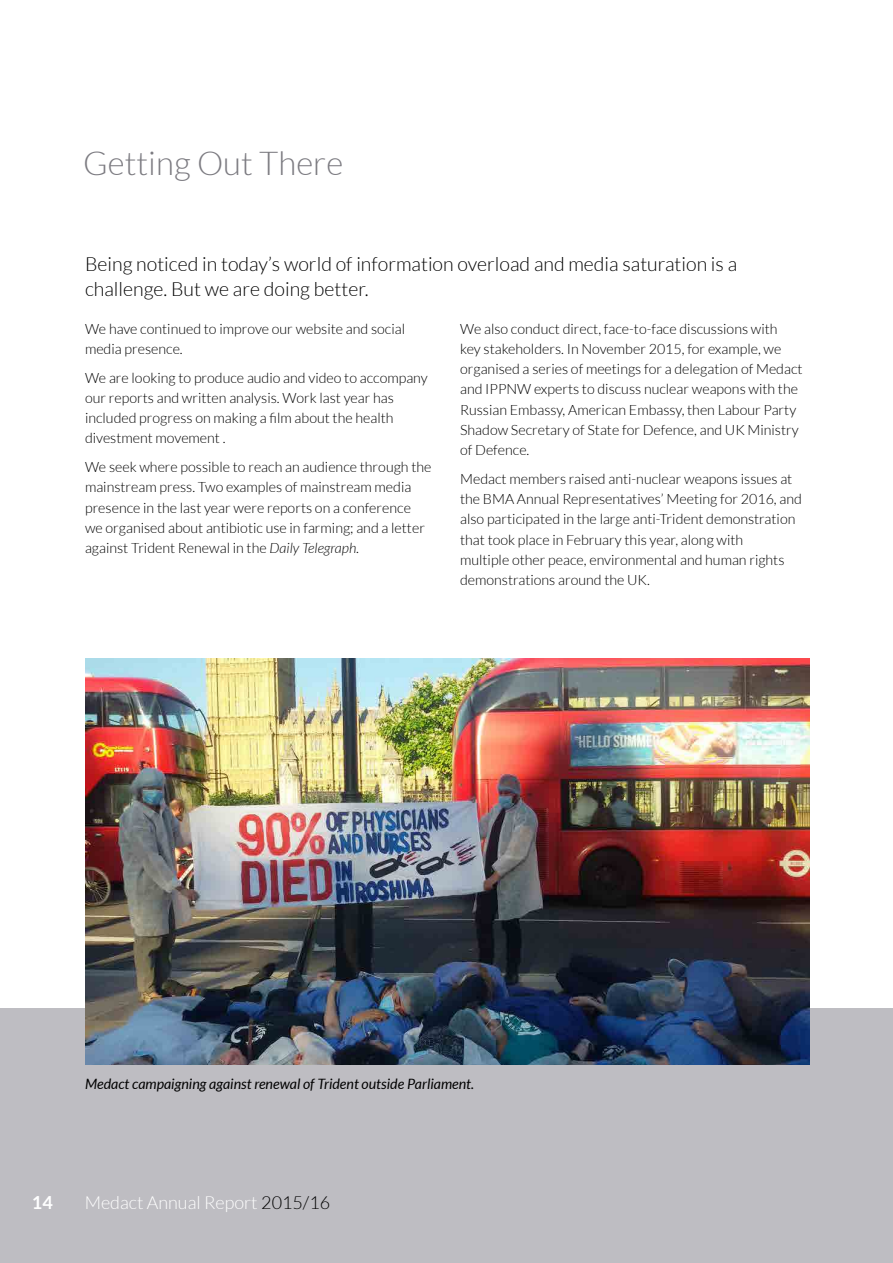
<style>
.page{position:relative;width:893px;height:1263px;background:#fff}
.page>*{position:absolute;margin:0;border:0;box-sizing:border-box;transform-origin:0 0}
.include_in_toc{font:300 33px "Lato";color:#7c7b81}
.intro_para{font:300 19.5px/25.5px "Lato";color:#000}
.t1{font:300 18px "Lato";color:#fff}
.t2{font:700 18px "Lato";color:#fff}
.body_text{font:300 14.25px/20.2px "Lato";color:#000}
.t3{font:italic 14.25px "Lato";color:#000}
.s1{font-style:italic}
.s2{color:#000}
</style>
<div class="page">
<div style="left:0;top:1008px;width:893px;height:255px;background:#bebdc2"></div>
<img style="left:85px;top:658px;width:725px;height:406px">
<p class="include_in_toc" style="left:83px;top:145px;width:261px">Getting Out There</p>
<p class="intro_para" style="left:85px;top:251px;width:654px">Being noticed in today’s world of information overload and media saturation is a challenge. But we are doing better.</p>
<p class="body_text" style="left:85px;top:318px;width:322px">We have continued to improve our website and social media presence.</p>
<p class="body_text" style="left:85px;top:367px;width:344px">We are looking to produce audio and video to accompany our reports and written analysis. Work last year has included progress on making a film about the health divestment movement .</p>
<p class="body_text" style="left:85px;top:457px;width:348px">We seek where possible to reach an audience through the mainstream press. Two examples of mainstream media presence in the last year were reports on a conference we organised about antibiotic use in farming; and a letter against Trident Renewal in the <span class="s1">Daily Telegraph.</span></p>
<p class="body_text" style="left:460px;top:318px;width:344px">We also conduct direct, face-to-face discussions with<br>key stakeholders. In November 2015, for example, we organised a series of meetings for a delegation of Medact and IPPNW experts to discuss nuclear weapons with the Russian Embassy, American Embassy, then Labour Party Shadow Secretary of State for Defence, and UK Ministry of Defence.</p>
<p class="body_text" style="left:460px;top:469px;width:343px">Medact members raised anti-nuclear weapons issues at the BMA Annual Representatives’ Meeting for 2016, and also participated in the large anti‑Trident demonstration that took place in February this year, along with<br>multiple other peace, environmental and human rights demonstrations around the UK.</p>
<p class="t3" style="left:85px;top:1076px;width:391px">Medact campaigning against renewal of Trident outside Parliament.</p>
<p class="t2" style="left:32px;top:1192px;width:22px">14</p>
<p class="t1" style="left:85px;top:1193px;width:247px">Medact Annual Report <span class="s2">2015/16</span></p>
</div>
